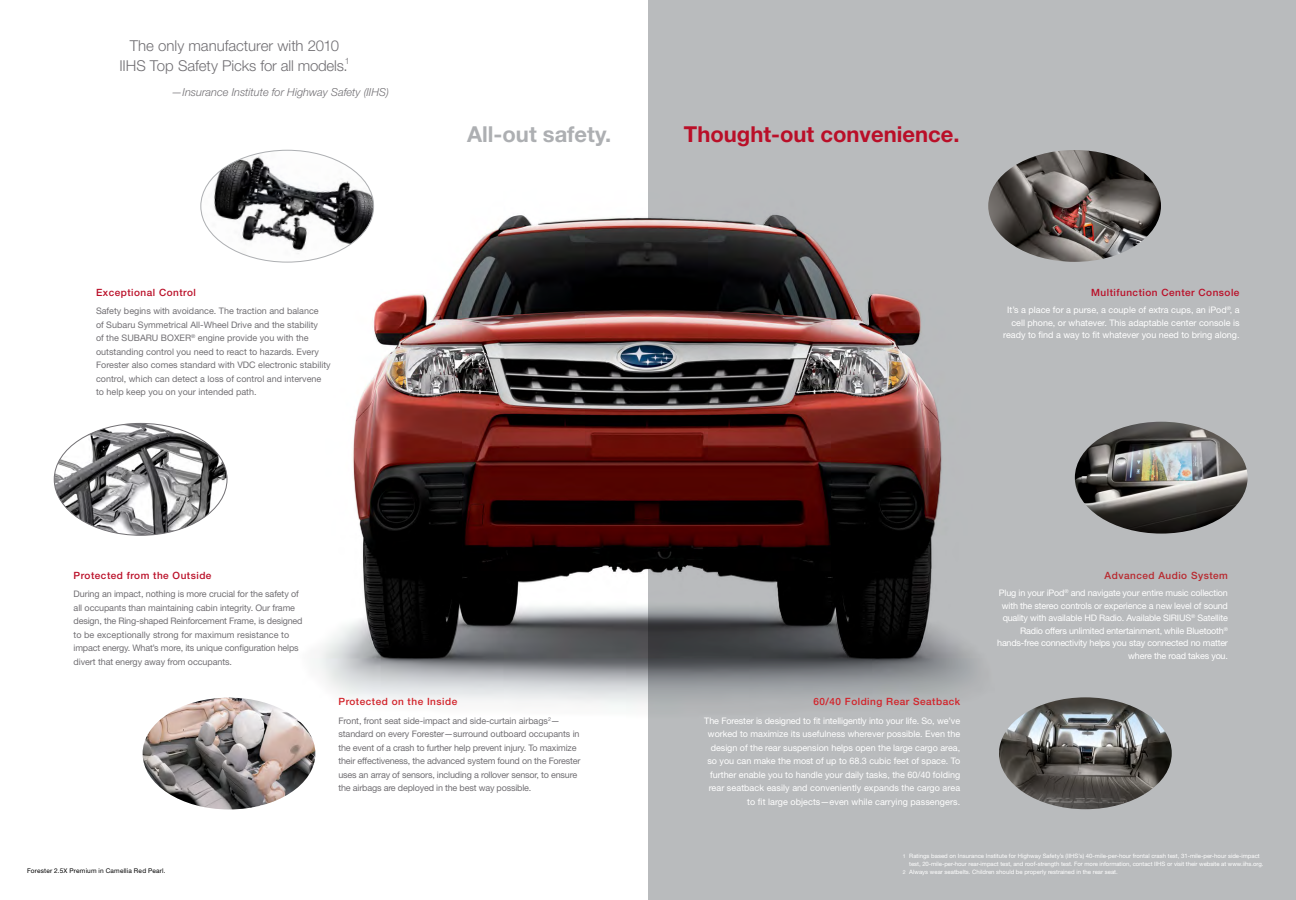
<style>
.page{position:relative;width:1296px;height:900px;background:#fff}
.page>*{position:absolute;margin:0;border:0;box-sizing:border-box;transform-origin:0 0}
.t1{font:700 22px "Helvetica Neue";color:#ba0f28}
.t2{font:700 22px "Helvetica Neue";color:#adafb2}
.t3{font:300 15px/20px "Helvetica Neue";letter-spacing:-.005em;color:#716f73;text-align:center}
.t4{font:italic 300 11px "Helvetica Neue";color:#716f73}
.t5{font:500 10px "Helvetica Neue";letter-spacing:.05em;color:#ba0f28}
.t6{font:500 10px "Helvetica Neue";letter-spacing:.05em;color:#d22229}
.t7{font:500 10px "Helvetica Neue";letter-spacing:.05em;color:#b8282e}
.t8{font:9px/13.5px "Helvetica Neue";letter-spacing:-.01em;color:#716f73}
.t9{font:9px/13.5px "Helvetica Neue";color:#fff;text-align:right}
.t10{font:9px/12.5px "Helvetica Neue";letter-spacing:-.02em;color:#fff;text-align:right}
.t11{font:300 8.7px "Helvetica Neue";color:#716f73}
.t12{font:6.5px "Helvetica Neue";letter-spacing:.03em;color:#000}
.t13{font:6px/8px "Helvetica Neue";color:#fff}
.s1{font-size:5.2px}
</style>
<div class="page">
<div style="left:648px;top:0;width:648px;height:900px;background:#b9bbbd"></div>
<img style="left:139px;top:200px;width:1022px;height:508px">
<img style="left:353px;top:215px;width:419px;height:443px">
<img style="left:54px;top:423px;width:173px;height:112px">
<img style="left:201px;top:150px;width:173px;height:112px">
<img style="left:1075px;top:422px;width:173px;height:112px">
<img style="left:988px;top:150px;width:173px;height:112px">
<img style="left:999px;top:697px;width:173px;height:112px">
<img style="left:143px;top:698px;width:172px;height:111px">
<h2 class="t3" style="left:119px;top:35px;width:230px">The only manufacturer with 2010<br>IIHS Top Safety Picks for all models.</h2>
<p class="t11" style="left:345px;top:55px;width:6px">1</p>
<p class="t4" style="left:172px;top:85px;width:219px">—Insurance Institute for Highway Safety (IIHS)</p>
<p class="t5" style="left:96px;top:286px;width:101px">Exceptional Control</p>
<p class="t8" style="left:96px;top:304px;width:236px">Safety begins with avoidance. The traction and balance<br>of Subaru Symmetrical All-Wheel Drive and the stability<br>of the SUBARU BOXER<sup>®</sup> engine provide you with the outstanding control you need to react to hazards. Every Forester also comes standard with VDC electronic stability control, which can detect a loss of control and intervene to help keep you on your intended path.</p>
<h1 class="t2" style="left:467px;top:120px;width:146px">All-out safety.</h1>
<h1 class="t1" style="left:684px;top:120px;width:277px">Thought-out convenience.</h1>
<p class="t5" style="left:1091px;top:286px;width:150px">Multifunction Center Console</p>
<p class="t9" style="left:1003px;top:304px;width:238px;line-height:12.5px">It’s a place for a purse, a couple of extra cups, an iPod<sup>®</sup>, a cell phone, or whatever. This adaptable center console is ready to find a way to fit whatever you need to bring along.</p>
<p class="t5" style="left:74px;top:569px;width:139px">Protected from the Outside</p>
<p class="t8" style="left:74px;top:587px;width:230px">During an impact, nothing is more crucial for the safety of all occupants than maintaining cabin integrity. Our frame design, the Ring-shaped Reinforcement Frame, is designed to be exceptionally strong for maximum resistance to impact energy. What’s more, its unique configuration helps divert that energy away from occupants.</p>
<p class="t6" style="left:339px;top:696px;width:120px">Protected on the Inside</p>
<p class="t8" style="left:339px;top:714px;width:244px">Front, front seat side-impact and side-curtain airbags<sup>2</sup>— standard on every Forester—surround outboard occupants in the event of a crash to further help prevent injury. To maximize their effectiveness, the advanced system found on the Forester uses an array of sensors, including a rollover sensor, to ensure the airbags are deployed in the best way possible.</p>
<p class="t6" style="left:813px;top:696px;width:148px">60/40 Folding Rear Seatback</p>
<p class="t9" style="left:704px;top:714px;width:257px">The Forester is designed to fit intelligently into your life. So, we’ve worked to maximize its usefulness wherever possible. Even the design of the rear suspension helps open the large cargo area, so you can make the most of up to 68.3 cubic feet of space. To further enable you to handle your daily tasks, the 60/40 folding rear seatback easily and conveniently expands the cargo area to fit large objects—even while carrying passengers.</p>
<p class="t7" style="left:1105px;top:569px;width:125px">Advanced Audio System</p>
<p class="t9" style="left:1002px;top:587px;width:228px;line-height:12.5px;text-align:justify;text-indent:-3px">Plug in your iPod<sup>®</sup> and navigate your entire music collection with the stereo controls or experience a new level of sound quality with available HD Radio. Available Sirius</p>
<p class="t10" style="left:997px;top:612px;width:232px"><sup>®</sup> Satellite<br>Radio offers unlimited entertainment, while Bluetooth<sup>® </sup>hands-free connectivity helps you stay connected no matter where the road takes you.</p>
<p class="t13" style="left:909px;top:852px;width:356px;text-indent:-6px"><span class="s1">1</span> Ratings based on Insurance Institute for Highway Safety’s (IIHS’s) 40-mile-per-hour frontal crash test, 31-mile-per-hour side-impact test, 20-mile-per-hour rear-impact test, and roof-strength test. For more information, contact IIHS or visit their website at www.iihs.org.</p>
<p class="t12" style="left:27px;top:867px;width:140px">Forester 2.5X Premium in Camellia Red Pearl.</p>
<p class="t13" style="left:903px;top:868px;width:216px"><span class="s1">2</span> Always wear seatbelts. Children should be properly restrained in the rear seat.</p>
</div>
